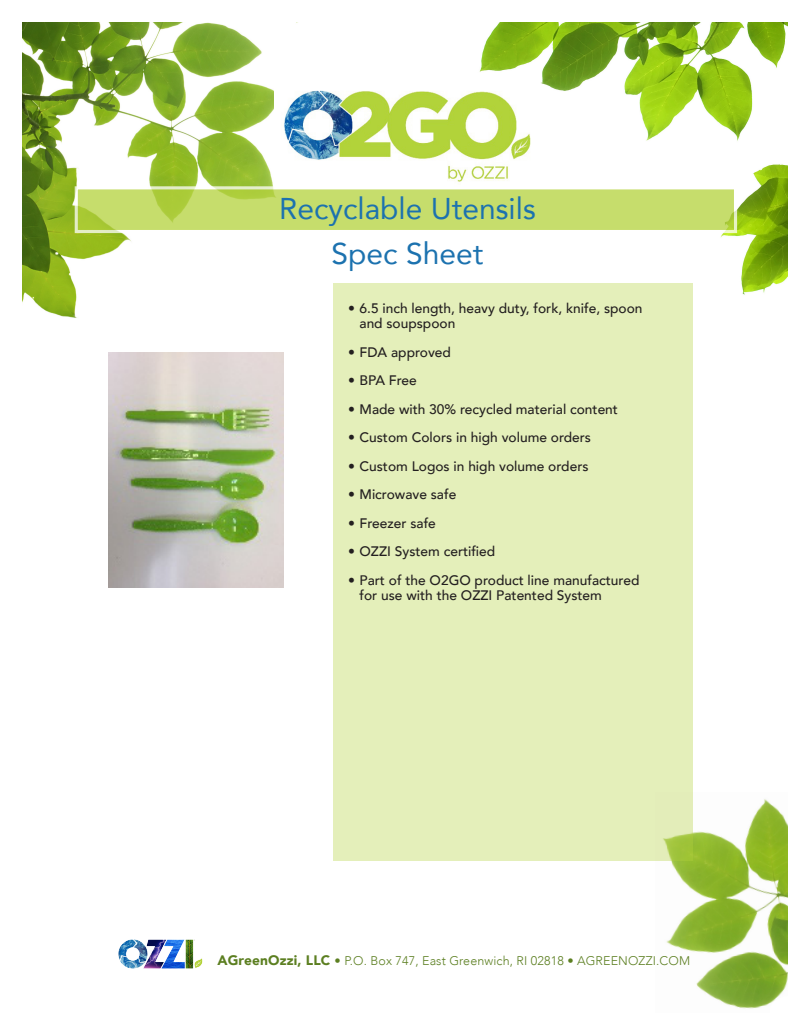
<style>
.page{position:relative;width:810px;height:1035px;background:#fff}
.page>*{position:absolute;margin:0;border:0;box-sizing:border-box;transform-origin:0 0}
.t1{font:30px "Avenir";color:#1c72af}
.t2{font:500 13.75px/15px "Avenir";color:#231f20}
.t3{font:300 12.5px "Avenir";letter-spacing:.01em;color:#5c7f21}
.s1{font-weight:900;font-size:13.75px}
</style>
<div class="page">
<img style="left:666px;top:799px;width:122px;height:210px">
<img style="left:22px;top:22px;width:766px;height:296px">
<svg style="left:75px;top:186px;width:662px;height:47px;background:#cbe07b"></svg>
<img style="left:275px;top:77px;width:263px;height:110px">
<div style="left:333px;top:283px;width:360px;height:578px;background:#e4efba"></div>
<img style="left:118px;top:939px;width:85px;height:30px">
<svg style="left:770px;top:995px;width:18px;height:14px"></svg>
<img style="left:108px;top:353px;width:176px;height:234px">
<p class="t1" style="left:279px;top:184px;width:258px">Recyclable Utensils</p>
<p class="t1" style="left:332px;top:229px;width:153px">Spec Sheet</p>
<p class="t2" style="left:360px;top:300px;width:285px;text-indent:-11px">• 6.5 inch length, heavy duty, fork, knife, spoon and soupspoon</p>
<p class="t2" style="left:348px;top:344px;width:104px">• FDA approved</p>
<p class="t2" style="left:348px;top:372px;width:70px">• BPA Free</p>
<p class="t2" style="left:348px;top:401px;width:271px">• Made with 30% recycled material content</p>
<p class="t2" style="left:348px;top:429px;width:244px">• Custom Colors in high volume orders</p>
<p class="t2" style="left:348px;top:458px;width:242px">• Custom Logos in high volume orders</p>
<p class="t2" style="left:348px;top:486px;width:110px">• Microwave safe</p>
<p class="t2" style="left:348px;top:515px;width:89px">• Freezer safe</p>
<p class="t2" style="left:348px;top:543px;width:148px">• OZZI System certified</p>
<p class="t2" style="left:360px;top:572px;width:281px;text-indent:-11px">• Part of the O2GO product line manufactured for use with the OZZI Patented System</p>
<p class="t3" style="left:217px;top:953px;width:474px"><span class="s1">AGreenOzzi, LLC</span> • P.O. Box 747, East Greenwich, RI 02818 • AGREENOZZI.COM</p>
</div>
